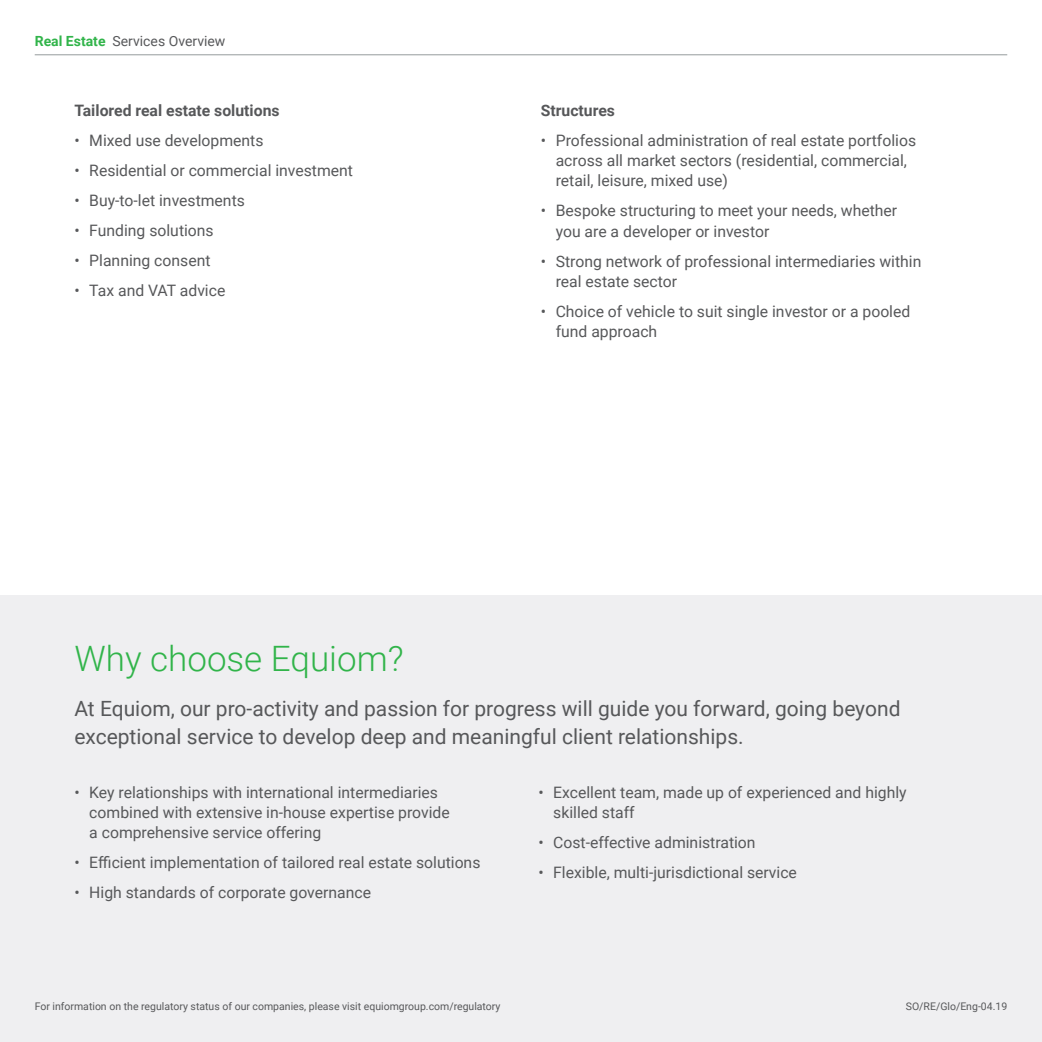
<style>
.page{position:relative;width:1042px;height:1042px;background:#fff}
.page>*{position:absolute;margin:0;border:0;box-sizing:border-box;transform-origin:0 0}
.t1{font:300 35px "Roboto";color:#31b44a}
.t2{font:21px/28px "Roboto";color:#57585a}
.t3{font:15.75px/20.1px "Roboto";color:#57585a}
.t4{font:700 15.75px "Roboto";color:#57585a}
.t5{font:14px "Roboto";color:#57585a}
.t6{font:10.5px "Roboto";color:#57585a}
.s1{font-weight:700;color:#31b44a}
</style>
<div class="page">
<div style="left:0;top:595px;width:1042px;height:447px;background:#efeff1"></div>
<hr style="left:35px;top:54px;width:972px;height:1px;background:#969b9c">
<p class="t5" style="left:35px;top:31px;width:192px"><span class="s1">Real Estate</span> Services Overview</p>
<p class="t4" style="left:74px;top:99px;width:207px">Tailored real estate solutions</p>
<p class="t3" style="left:74px;top:130px;width:191px">• Mixed use developments</p>
<p class="t3" style="left:74px;top:160px;width:280px">• Residential or commercial investment</p>
<p class="t3" style="left:74px;top:190px;width:172px">• Buy-to-let investments</p>
<p class="t3" style="left:74px;top:220px;width:141px">• Funding solutions</p>
<p class="t3" style="left:74px;top:250px;width:138px">• Planning consent</p>
<p class="t3" style="left:74px;top:280px;width:152px">• Tax and VAT advice</p>
<p class="t4" style="left:541px;top:99px;width:76px">Structures</p>
<p class="t3" style="left:556px;top:130px;width:362px;text-indent:-15px">• Professional administration of real estate portfolios across all market sectors (residential, commercial, retail, leisure, mixed use)</p>
<p class="t3" style="left:556px;top:200px;width:343px;text-indent:-15px">• Bespoke structuring to meet your needs, whether you are a developer or investor</p>
<p class="t3" style="left:556px;top:250px;width:367px;text-indent:-15px">• Strong network of professional intermediaries within real estate sector</p>
<p class="t3" style="left:556px;top:300px;width:356px;text-indent:-15px">• Choice of vehicle to suit single investor or a pooled fund approach</p>
<h1 class="t1" style="left:74px;top:634px;width:331px">Why choose Equiom?</h1>
<h2 class="t2" style="left:74px;top:694px;width:827px">At Equiom, our pro-activity and passion for progress will guide you forward, going beyond exceptional service to develop deep and meaningful client relationships.</h2>
<p class="t3" style="left:89px;top:781px;width:362px;text-indent:-15px">• Key relationships with international intermediaries combined with extensive in-house expertise provide a comprehensive service offering</p>
<p class="t3" style="left:74px;top:851px;width:407px">• Efficient implementation of tailored real estate solutions</p>
<p class="t3" style="left:74px;top:881px;width:298px">• High standards of corporate governance</p>
<p class="t3" style="left:553px;top:781px;width:355px;text-indent:-15px">• Excellent team, made up of experienced and highly skilled staff</p>
<p class="t3" style="left:538px;top:831px;width:219px">• Cost-effective administration</p>
<p class="t3" style="left:538px;top:861px;width:260px">• Flexible, multi-jurisdictional service</p>
<p class="t6" style="left:35px;top:999px;width:467px">For information on the regulatory status of our companies, please visit equiomgroup.com/regulatory</p>
<p class="t6" style="left:906px;top:999px;width:103px">SO/RE/Glo/Eng-04.19</p>
</div>
